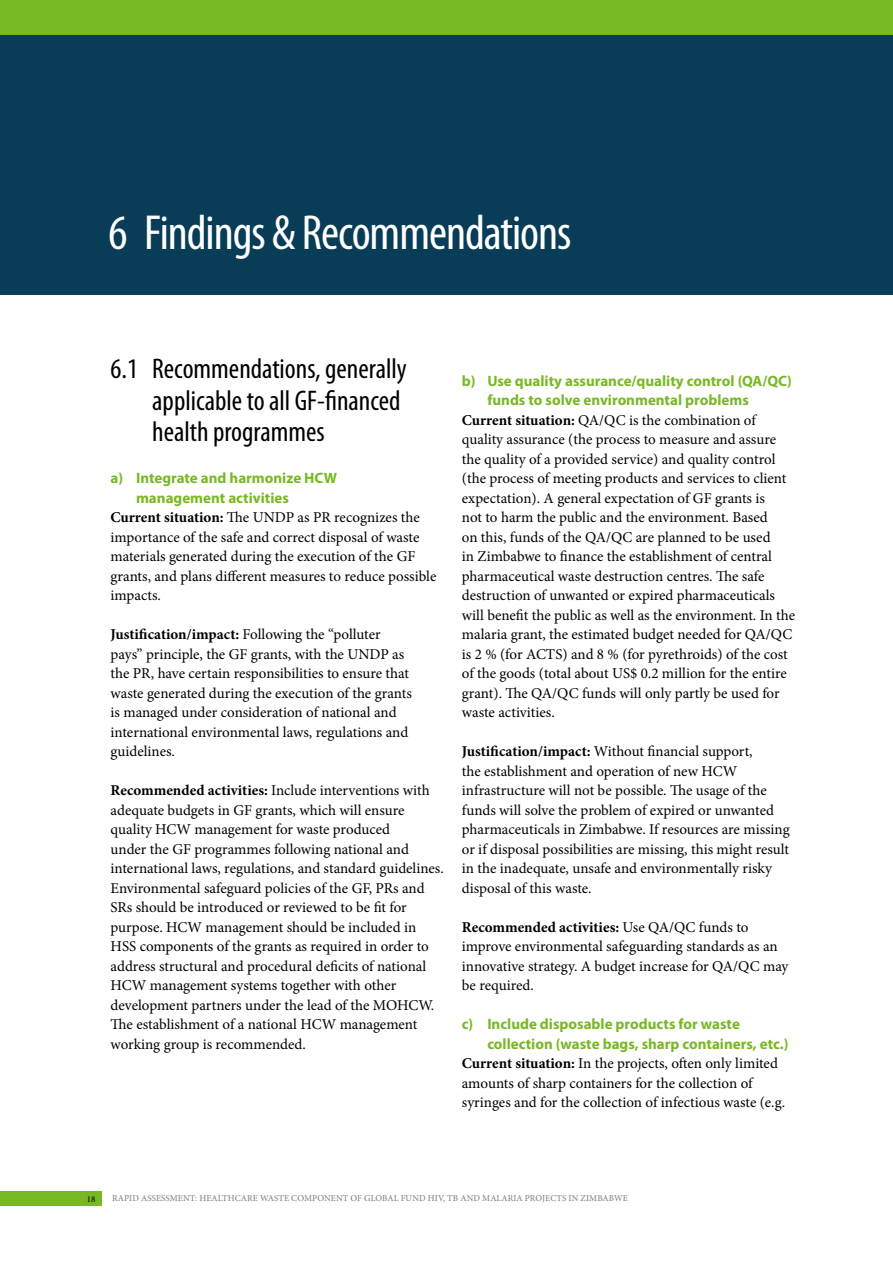
<style>
.page{position:relative;width:893px;height:1263px;background:#fff}
.page>*{position:absolute;margin:0;border:0;box-sizing:border-box;transform-origin:0 0}
.t1{font:condensed 49.5px "Myriad Pro";letter-spacing:-.02em;color:#fff}
.t2{font:condensed 28.5px/31.5px "Myriad Pro";color:#000}
.t3{font:15px/19.5px "Minion Pro";letter-spacing:-.005em;color:#000}
.t4{font:700 15px/19.5px "Myriad Pro";color:#79b825}
.t5{font:700 15px "Minion Pro";letter-spacing:-.005em;color:#000}
.t6{font:9px "Minion Pro";letter-spacing:.01em;color:#7a7b7a}
.t7{font:9px "Minion Pro";color:#000}
.s1{font-weight:400}
.s2{font-weight:700}
</style>
<div class="page">
<div style="left:0;top:1191px;width:102px;height:15px;background:#79b825"></div>
<div style="left:0;top:0;width:893px;height:295px;background:#093d57"></div>
<div style="left:0;top:0;width:893px;height:35px;background:#79b825"></div>
<h1 class="t1" style="left:108px;top:206px;width:465px">6 Findings &amp; Recommendations</h1>
<h2 class="t2" style="left:152px;top:354px;width:256px;text-indent:-42px">6.1 Recommendations, generally applicable to all GF-financed health programmes</h2>
<p class="t4" style="left:136px;top:468px;width:202px;text-indent:-26px">a) Integrate and harmonize HCW management activities</p>
<p class="t5" style="left:111px;top:507px;width:154px">Current situation: <span class="s1">The UNDP</span></p>
<p class="t3" style="left:111px;top:508px;width:327px;text-indent:187px">as PR recognizes the importance of the safe and correct disposal of waste materials generated during the execution of the GF grants, and plans different measures to reduce possible impacts.</p>
<p class="t3" style="left:111px;top:625px;width:272px"><span class="s2">Justification/impact:</span> Following the “polluter pays” principle, the GF grants, with the UNDP</p>
<p class="t3" style="left:111px;top:644px;width:303px;text-indent:282px">as the PR, have certain responsibilities to ensure that waste generated during the execution of the grants is managed under consideration of national and international environmental laws, regulations and guidelines.</p>
<p class="t3" style="left:111px;top:781px;width:335px"><span class="s2">Recommended activities:</span> Include interventions with adequate budgets in GF grants, which will ensure quality HCW management for waste produced<br>under the GF programmes following national and international laws, regulations, and standard guidelines.<br>Environmental safeguard policies of the GF, PRs and SRs should be introduced or reviewed to be fit for purpose. HCW management should be included in<br>HSS components of the grants as required in order to address structural and procedural deficits of national HCW management systems together with other development partners under the lead of the MOHCW.<br>The establishment of a national HCW management working group is recommended.</p>
<p class="t4" style="left:487px;top:371px;width:306px;text-indent:-26px">b) Use quality assurance/quality control (QA/QC) funds to solve environmental problems</p>
<p class="t3" style="left:462px;top:410px;width:335px"><span class="s2">Current situation:</span> QA/QC is the combination of quality assurance (the process to measure and assure the quality of a provided service) and quality control (the process of meeting products and services to client expectation). A general expectation of GF grants is<br>not to harm the public and the environment. Based<br>on this, funds of the QA/QC are planned to be used<br>in Zimbabwe to finance the establishment of central pharmaceutical waste destruction centres. The safe destruction of unwanted or expired pharmaceuticals will benefit the public as well as the environment. In the malaria grant, the estimated budget needed for QA/QC is 2 % (for ACTS</p>
<p class="t3" style="left:462px;top:644px;width:327px;text-indent:101px">) and 8 % (for pyrethroids) of the cost of the goods (total about US $ 0.2 million for the entire grant). The QA/QC funds will only partly be used for waste activities.</p>
<p class="t3" style="left:462px;top:742px;width:329px"><span class="s2">Justification/impact:</span> Without financial support,<br>the establishment and operation of new HCW infrastructure will not be possible. The usage of the funds will solve the problem of expired or unwanted pharmaceuticals in Zimbabwe. If resources are missing or if disposal possibilities are missing, this might result in the inadequate, unsafe and environmentally risky disposal of this waste.</p>
<p class="t3" style="left:462px;top:917px;width:328px"><span class="s2">Recommended activities:</span> Use QA/QC funds to improve environmental safeguarding standards as an innovative strategy. A budget increase for QA/QC may be required.</p>
<p class="t4" style="left:487px;top:1014px;width:303px;text-indent:-26px">c) Include disposable products for waste collection (waste bags, sharp containers, etc.)</p>
<p class="t3" style="left:462px;top:1054px;width:325px"><span class="s2">Current situation:</span> In the projects, often only limited amounts of sharp containers for the collection of syringes and for the collection of infectious waste (e.g.</p>
<p class="t7" style="left:87px;top:1193px;width:10px">18</p>
<p class="t6" style="left:112px;top:1192px;width:517px">Rapid Assessment: Healthcare Waste Component of Global Fund HIV, TB and Malaria Projects in Zimbabwe</p>
</div>
